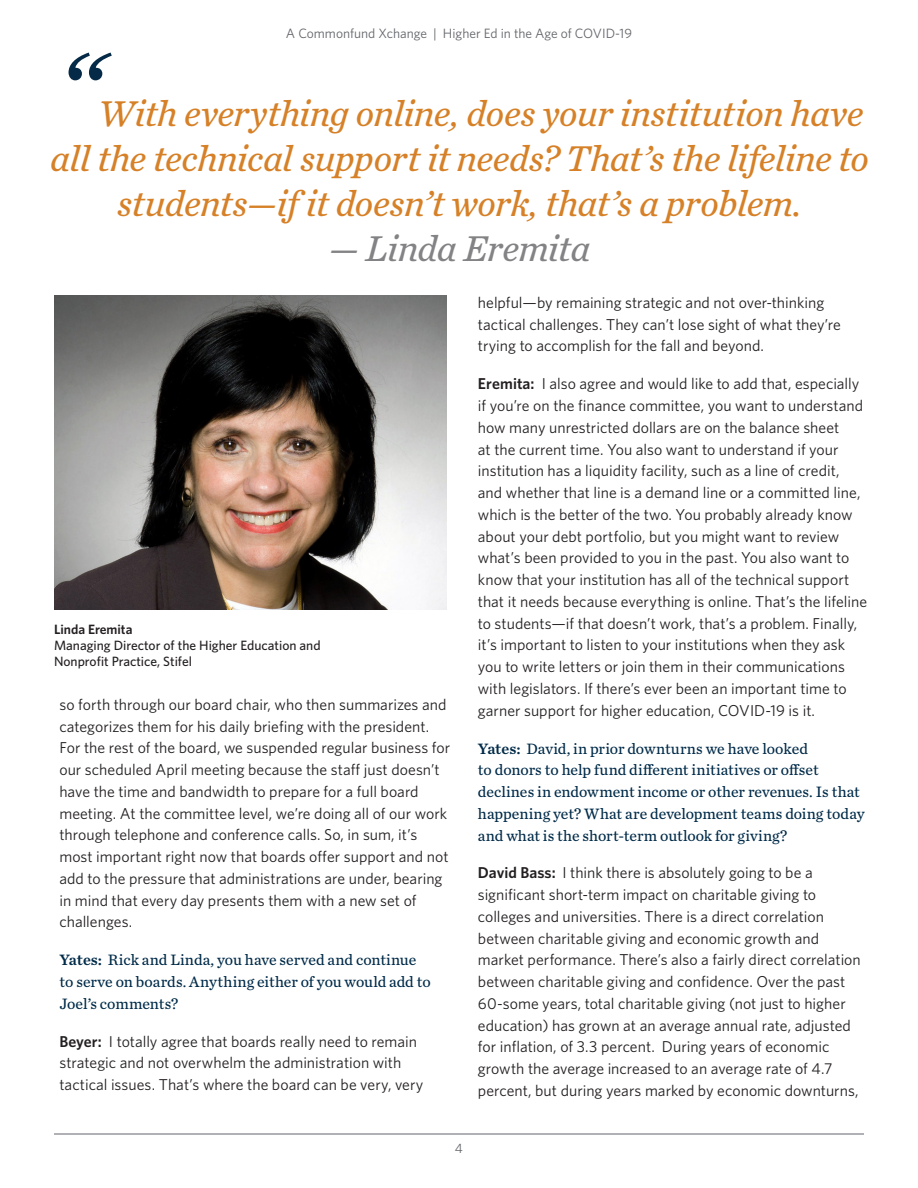
<style>
.page{position:relative;width:918px;height:1188px;background:#fff}
.page>*{position:absolute;margin:0;border:0;box-sizing:border-box;transform-origin:0 0}
.t1{font:italic 108px "Chronicle Text G3";color:#042a47}
.t2{font:italic 37.5px "Chronicle Text G3";letter-spacing:-.01em;color:#d68128}
.t3{font:italic 37.5px "Chronicle Text G3";letter-spacing:-.015em;color:#838386}
.t4{font:15.75px/21.8px "Whitney";color:#231f20}
.t5{font:15.75px/21.8px "Chronicle Text G3";color:#002b49}
.t6{font:500 13.5px/16.2px "Whitney";color:#231f20}
.t7{font:13.5px "Whitney";color:#63656a}
.t8{font:600 13.5px "Whitney";color:#231f20}
.s1{font-family:"Chronicle Text G3 Semi"}
.s2{font-weight:600}
</style>
<div class="page">
<hr style="left:54px;top:1134px;width:810px;height:1px;background:#63656a">
<img style="left:54px;top:295px;width:393px;height:315px">
<p class="t7" style="left:286px;top:24px;width:348px">A Commonfund Xchange | Higher Ed in the Age of COVID-19</p>
<h1 class="t1" style="left:56px;top:7px;width:47px">“</h1>
<h2 class="t2" style="left:98px;top:85px;width:767px">With everything online, does your institution have</h2>
<h2 class="t2" style="left:50px;top:130px;width:820px">all the technical support it needs? That’s the lifeline to</h2>
<h2 class="t2" style="left:117px;top:175px;width:687px">students—if it doesn’t work, that’s a problem.</h2>
<h2 class="t3" style="left:329px;top:220px;width:263px">— Linda Eremita</h2>
<p class="t8" style="left:54px;top:620px;width:80px">Linda Eremita</p>
<p class="t6" style="left:54px;top:637px;width:268px">Managing Director of the Higher Education and<br>Nonprofit Practice, Stifel</p>
<p class="t4" style="left:59px;top:693px;width:392px">so forth through our board chair, who then summarizes and categorizes them for his daily briefing with the president.<br>For the rest of the board, we suspended regular business for our scheduled April meeting because the staff just doesn’t have the time and bandwidth to prepare for a full board meeting. At the committee level, we’re doing all of our work through telephone and conference calls. So, in sum, it’s most important right now that boards offer support and not add to the pressure that administrations are under, bearing in mind that every day presents them with a new set of challenges.</p>
<p class="t5" style="left:59px;top:948px;width:373px"><span class="s1">Yates:</span> Rick and Linda, you have served and continue to serve on boards. Anything either of you would add to<br>Joel’s comments?</p>
<p class="t4" style="left:59px;top:1030px;width:366px"><span class="s2">Beyer:</span> I totally agree that boards really need to remain strategic and not overwhelm the administration with tactical issues. That’s where the board can be very, very</p>
<p class="t4" style="left:478px;top:291px;width:365px">helpful—by remaining strategic and not over-thinking tactical challenges. They can’t lose sight of what they’re trying to accomplish for the fall and beyond.</p>
<p class="t4" style="left:478px;top:373px;width:391px"><span class="s2">Eremita:</span> I also agree and would like to add that, especially if you’re on the finance committee, you want to understand how many unrestricted dollars are on the balance sheet<br>at the current time. You also want to understand if your institution has a liquidity facility, such as a line of credit, and whether that line is a demand line or a committed line, which is the better of the two. You probably already know about your debt portfolio, but you might want to review what’s been provided to you in the past. You also want to know that your institution has all of the technical support that it needs because everything is online. That’s the lifeline to students—if that doesn’t work, that’s a problem. Finally, it’s important to listen to your institutions when they ask you to write letters or join them in their communications with legislators. If there’s ever been an important time to garner support for higher education, COVID-19 is it.</p>
<p class="t5" style="left:478px;top:737px;width:388px"><span class="s1">Yates:</span> David, in prior downturns we have looked<br>to donors to help fund different initiatives or offset declines in endowment income or other revenues. Is that happening yet? What are development teams doing today and what is the short-term outlook for giving?</p>
<p class="t4" style="left:478px;top:862px;width:384px"><span class="s2">David Bass:</span> I think there is absolutely going to be a significant short-term impact on charitable giving to colleges and universities. There is a direct correlation between charitable giving and economic growth and market performance. There’s also a fairly direct correlation between charitable giving and confidence. Over the past 60-some years, total charitable giving (not just to higher education) has grown at an average annual rate, adjusted for inflation, of 3.3 percent. During years of economic growth the average increased to an average rate of 4.7 percent, but during years marked by economic downturns,</p>
<p class="t7" style="left:455px;top:1139px;width:10px">4</p>
</div>
